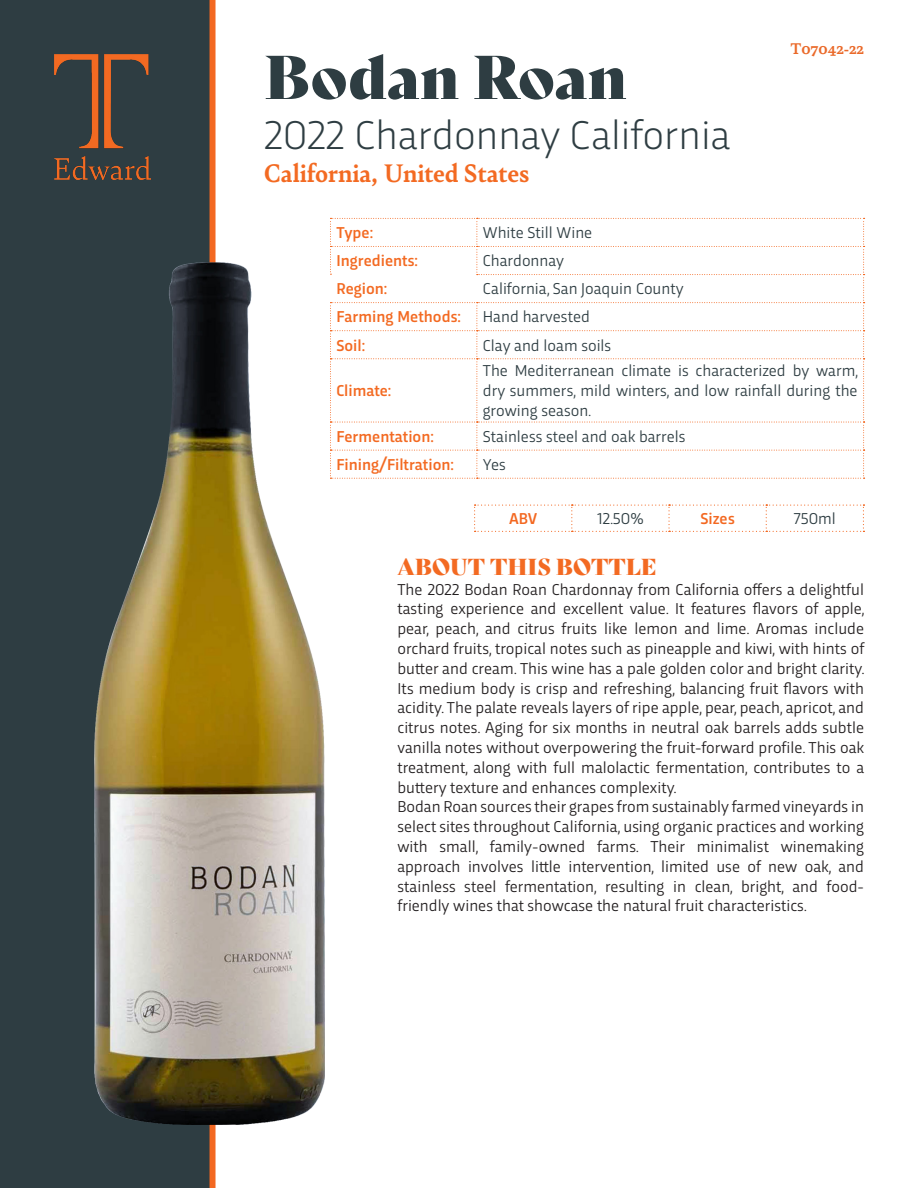
<style>
.page{position:relative;width:918px;height:1188px;background:#fff}
.page>*{position:absolute;margin:0;border:0;box-sizing:border-box;transform-origin:0 0}
.t1{font:60px "Bely Display";color:#2e3d42}
.t2{font:300 42px "Trasandina";color:#2e3d42}
.t3{font:700 27px "Bely";color:#f36a22}
.t4{font:22.5px "Bely Display";color:#f36a22}
.t5{font:16.5px/19.8px "Trasandina";color:#231f20;text-align:justify}
.t6{font:16.5px/19.8px "Trasandina";color:#2e3d42;text-align:justify}
.t7{font:500 16.5px "Trasandina";color:#f36a22}
.t8{font:700 16.5px "Bely";color:#ea6929}
.t9{font:500 16.5px "Trasandina";color:#f36821}
</style>
<div class="page">
<svg style="left:330px;top:218px;width:535px;height:261px"></svg>
<div style="left:0;top:0;width:210px;height:1188px;background:#2e3d42"></div>
<div style="left:210px;top:0;width:6px;height:1188px;background:#f36821"></div>
<img style="left:54px;top:54px;width:97px;height:125px">
<svg style="left:474px;top:505px;width:390px;height:27px"></svg>
<img style="left:95px;top:262px;width:230px;height:863px">
<p class="t1" style="left:264px;top:29px;width:365px">Bodan Roan</p>
<p class="t2" style="left:264px;top:105px;width:468px">2022 Chardonnay California</p>
<p class="t3" style="left:264px;top:154px;width:267px">California, United States</p>
<p class="t8" style="left:790px;top:37px;width:75px">T07042-22</p>
<p class="t7" style="left:336px;top:220px;width:38px">Type:</p>
<p class="t6" style="left:483px;top:222px;width:111px">White Still Wine</p>
<p class="t7" style="left:336px;top:248px;width:83px">Ingredients:</p>
<p class="t6" style="left:483px;top:250px;width:83px">Chardonnay</p>
<p class="t7" style="left:336px;top:277px;width:52px">Region:</p>
<p class="t6" style="left:483px;top:278px;width:202px">California, San Joaquin County</p>
<p class="t7" style="left:336px;top:305px;width:126px">Farming Methods:</p>
<p class="t6" style="left:483px;top:306px;width:108px">Hand harvested</p>
<p class="t7" style="left:336px;top:333px;width:30px">Soil:</p>
<p class="t6" style="left:483px;top:334px;width:130px">Clay and loam soils</p>
<p class="t7" style="left:336px;top:378px;width:56px">Climate:</p>
<p class="t6" style="left:483px;top:360px;width:377px">The Mediterranean climate is characterized by warm, dry summers, mild winters, and low rainfall during the growing season.</p>
<p class="t7" style="left:336px;top:424px;width:99px">Fermentation:</p>
<p class="t6" style="left:483px;top:425px;width:204px">Stainless steel and oak barrels</p>
<p class="t7" style="left:336px;top:452px;width:119px">Fining/Filtration:</p>
<p class="t6" style="left:483px;top:453px;width:25px">Yes</p>
<p class="t9" style="left:509px;top:506px;width:30px">ABV</p>
<p class="t6" style="left:597px;top:507px;width:48px">12.50%</p>
<p class="t9" style="left:700px;top:506px;width:36px">Sizes</p>
<p class="t6" style="left:794px;top:507px;width:44px">750ml</p>
<p class="t4" style="left:397px;top:549px;width:261px">ABOUT THIS BOTTLE</p>
<p class="t5" style="left:397px;top:578px;width:469px">The 2022 Bodan Roan Chardonnay from California offers a delightful tasting experience and excellent value. It features flavors of apple, pear, peach, and citrus fruits like lemon and lime. Aromas include orchard fruits, tropical notes such as pineapple and kiwi, with hints of butter and cream. This wine has a pale golden color and bright clarity.<br>Its medium body is crisp and refreshing, balancing fruit flavors with acidity. The palate reveals layers of ripe apple, pear, peach, apricot, and citrus notes. Aging for six months in neutral oak barrels adds subtle vanilla notes without overpowering the fruit-forward profile. This oak treatment, along with full malolactic fermentation, contributes to a buttery texture and enhances complexity.</p>
<p class="t5" style="left:397px;top:796px;width:468px">Bodan Roan sources their grapes from sustainably farmed vineyards in select sites throughout California, using organic practices and working with small, family-owned farms. Their minimalist winemaking approach involves little intervention, limited use of new oak, and stainless steel fermentation, resulting in clean, bright, and food&shy;friendly wines that showcase the natural fruit characteristics.</p>
</div>
